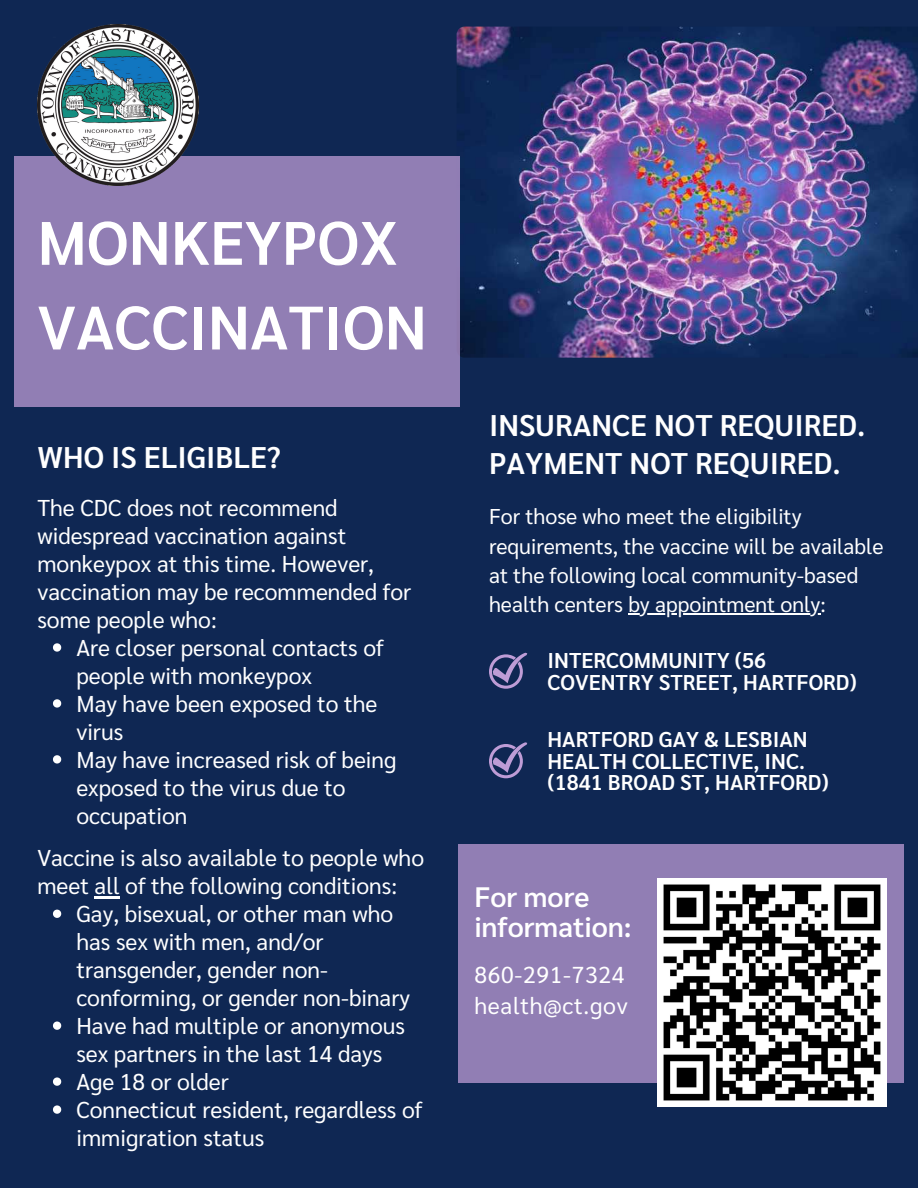
<style>
.page{position:relative;width:918px;height:1188px;background:#0f2753}
.page>*{position:absolute;margin:0;border:0;box-sizing:border-box;transform-origin:0 0}
.t1{font:600 61.2px/84.6px "Sarabun";color:#fff}
.t2{font:600 29.85px "Sarabun";color:#fff}
.t3{font:600 28.2px/30.3px "Sarabun";color:#fff}
.t4{font:23.1px/31.5px "Sarabun";letter-spacing:.03em;color:#fff}
.t5{font:22.95px/28px "Sarabun";color:#fff}
.t6{font:21.45px/29.2px "Sarabun";color:#fff}
.t7{font:600 21.45px/21.3px "Sarabun";color:#fff}
</style>
<div class="page">
<div style="left:458px;top:844px;width:445px;height:239px;background:#917eb4"></div>
<img style="left:457px;top:27px;width:461px;height:331px">
<div style="left:14px;top:156px;width:445px;height:251px;background:#917eb4"></div>
<img style="left:37px;top:24px;width:161px;height:161px">
<img style="left:658px;top:878px;width:228px;height:229px">
<svg style="left:53px;top:643px;width:8px;height:9px"></svg>
<svg style="left:53px;top:699px;width:8px;height:9px"></svg>
<svg style="left:53px;top:755px;width:8px;height:9px"></svg>
<svg style="left:53px;top:910px;width:8px;height:8px"></svg>
<svg style="left:53px;top:1022px;width:8px;height:8px"></svg>
<svg style="left:53px;top:1077px;width:8px;height:9px"></svg>
<svg style="left:53px;top:1105px;width:8px;height:9px"></svg>
<hr style="left:95px;top:896px;width:25px;height:2px;background:#fff">
<svg style="left:489px;top:742px;width:38px;height:36px"></svg>
<svg style="left:489px;top:653px;width:38px;height:36px"></svg>
<hr style="left:628px;top:613px;width:192px;height:1px;background:#fff">
<h1 class="t1" style="left:37px;top:197px;width:391px">MONKEYPOX<br>VACCINATION</h1>
<h2 class="t2" style="left:37px;top:437px;width:245px">WHO IS ELIGIBLE?</h2>
<p class="t5" style="left:37px;top:492px;width:375px">The CDC does not recommend widespread vaccination against monkeypox at this time. However, vaccination may be recommended for some people who:</p>
<p class="t5" style="left:76px;top:632px;width:322px">Are closer personal contacts of people with monkeypox<br>May have been exposed to the virus<br>May have increased risk of being exposed to the virus due to occupation</p>
<p class="t5" style="left:37px;top:842px;width:388px">Vaccine is also available to people who meet all of the following conditions:</p>
<p class="t5" style="left:76px;top:898px;width:348px">Gay, bisexual, or other man who has sex with men, and/or transgender, gender non&shy;conforming, or gender non-binary<br>Have had multiple or anonymous sex partners in the last 14 days<br>Age 18 or older<br>Connecticut resident, regardless of immigration status</p>
<h2 class="t2" style="left:489px;top:404px;width:378px">INSURANCE NOT REQUIRED.</h2>
<h2 class="t2" style="left:489px;top:442px;width:353px">PAYMENT NOT REQUIRED.</h2>
<p class="t6" style="left:489px;top:501px;width:396px">For those who meet the eligibility requirements, the vaccine will be available at the following local community-based health centers by appointment only:</p>
<p class="t7" style="left:548px;top:649px;width:311px">INTERCOMMUNITY (56<br>COVENTRY STREET, HARTFORD)</p>
<p class="t7" style="left:548px;top:728px;width:283px">HARTFORD GAY &amp; LESBIAN<br>HEALTH COLLECTIVE, INC. (1841 BROAD ST, HARTFORD)</p>
<p class="t3" style="left:474px;top:880px;width:159px">For more information:</p>
<p class="t4" style="left:474px;top:957px;width:155px">860-291-7324 health@ct.gov</p>
</div>
